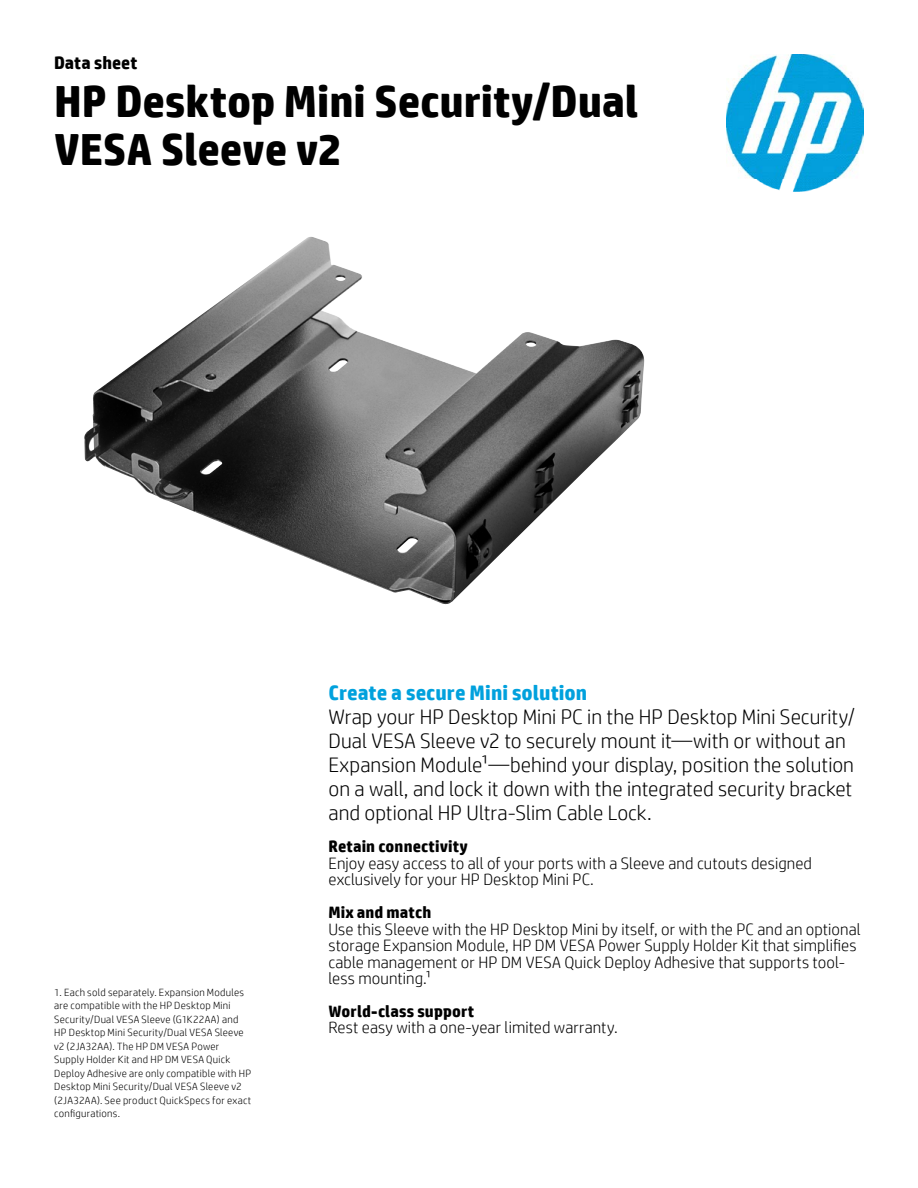
<style>
.page{position:relative;width:918px;height:1188px;background:#fff}
.page>*{position:absolute;margin:0;border:0;box-sizing:border-box;transform-origin:0 0}
.t1{font:700 45px/48px "HP Simplified";letter-spacing:-.005em;color:#000}
.t2{font:300 21px/24px "HP Simplified";color:#000}
.t3{font:700 21px "HP Simplified";color:#00a1dd}
.t4{font:700 18px "HP Simplified";color:#000}
.t5{font:300 16.5px/16.5px "HP Simplified";letter-spacing:.005em;color:#000}
.t6{font:700 16.5px "HP Simplified";letter-spacing:.005em;color:#000}
.t7{font:300 10.5px/13.5px "HP Simplified";letter-spacing:.025em;color:#000}
</style>
<div class="page">
<img style="left:727px;top:54px;width:137px;height:137px">
<img style="left:84px;top:237px;width:561px;height:368px">
<p class="t4" style="left:54px;top:52px;width:85px">Data sheet</p>
<h1 class="t1" style="left:54px;top:76px;width:586px">HP Desktop Mini Security/Dual<br>VESA Sleeve v2</h1>
<p class="t7" style="left:54px;top:985px;width:198px">1. Each sold separately. Expansion Modules are compatible with the HP Desktop Mini Security/Dual VESA Sleeve (G1K22AA) and HP Desktop Mini Security/Dual VESA Sleeve v2 (2JA32AA). The HP DM VESA Power Supply Holder Kit and HP DM VESA Quick Deploy Adhesive are only compatible with HP Desktop Mini Security/Dual VESA Sleeve v2 (2JA32AA). See product QuickSpecs for exact configurations.</p>
<p class="t3" style="left:328px;top:680px;width:260px">Create a secure Mini solution</p>
<p class="t2" style="left:328px;top:704px;width:528px">Wrap your HP Desktop Mini PC in the HP Desktop Mini Security/ Dual VESA Sleeve v2 to securely mount it—with or without an Expansion Module1—behind your display, position the solution on a wall, and lock it down with the integrated security bracket and optional HP Ultra-Slim Cable Lock.</p>
<p class="t6" style="left:328px;top:837px;width:141px">Retain connectivity</p>
<p class="t5" style="left:328px;top:855px;width:485px">Enjoy easy access to all of your ports with a Sleeve and cutouts designed exclusively for your HP Desktop Mini PC.</p>
<p class="t6" style="left:328px;top:903px;width:104px">Mix and match</p>
<p class="t5" style="left:328px;top:920px;width:534px">Use this Sleeve with the HP Desktop Mini by itself, or with the PC and an optional storage Expansion Module, HP DM VESA Power Supply Holder Kit that simplifies cable management or HP DM VESA Quick Deploy Adhesive that supports tool&shy;less mounting.1</p>
<p class="t6" style="left:328px;top:1001px;width:147px">World-class support</p>
<p class="t5" style="left:328px;top:1019px;width:291px">Rest easy with a one-year limited warranty.</p>
</div>
